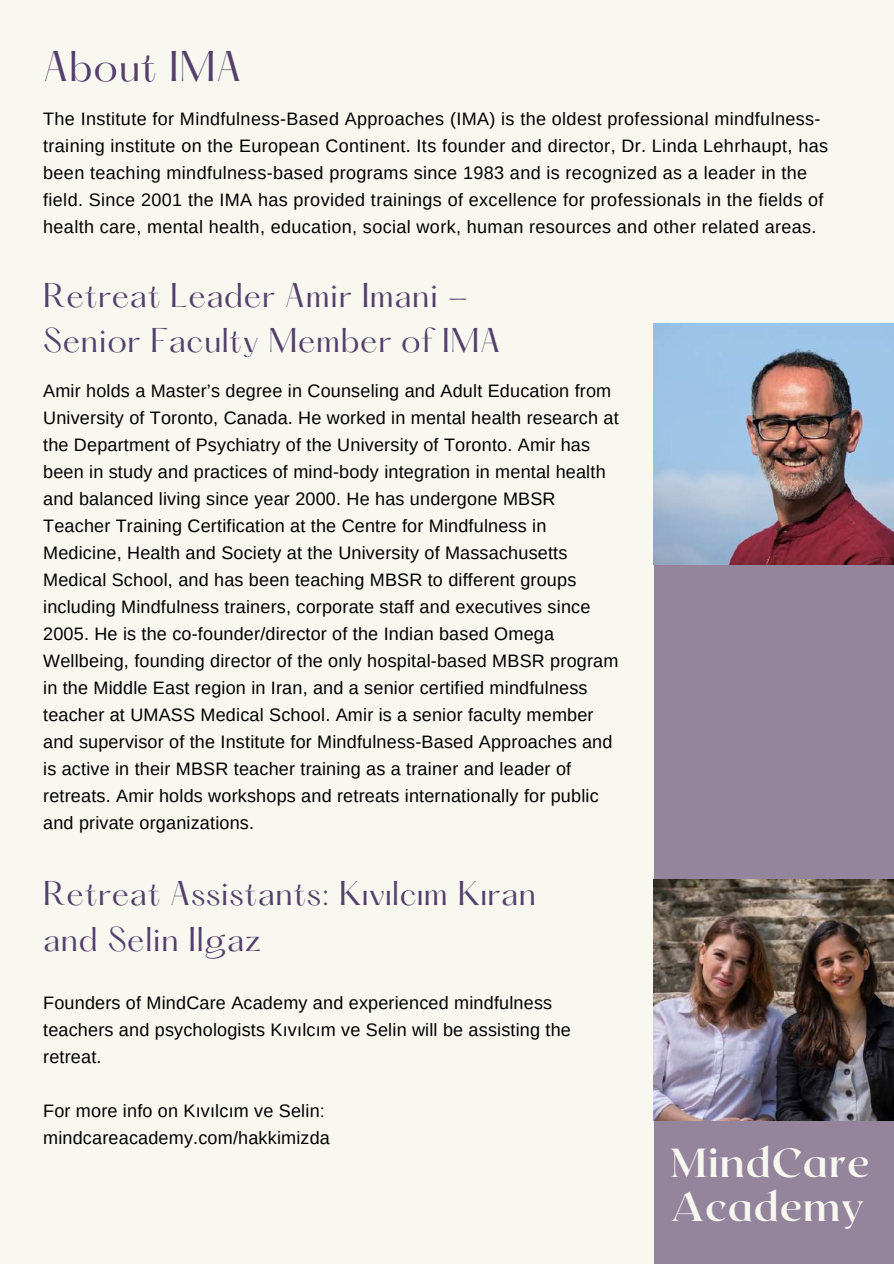
<style>
.page{position:relative;width:894px;height:1264px;background:#fff}
.page>*{position:absolute;margin:0;border:0;box-sizing:border-box;transform-origin:0 0}
.t1{font:700 40.5px/43.8px "Roxborough CF";letter-spacing:.015em;color:#f8f8f1}
.t2{font:37.5px "Hatton";letter-spacing:.02em;color:#553f6c}
.t3{font:30px/45px "Hatton";letter-spacing:.02em;color:#553f6c}
.t4{font:18px/27px "Arimo";letter-spacing:.01em;color:#000}
</style>
<div class="page">
<div style="left:0;top:0;width:893px;height:1263px;background:#f8f8f1"></div>
<div style="left:653px;top:452px;width:240px;height:811px;background:#94849c"></div>
<img style="left:653px;top:324px;width:240px;height:240px">
<img style="left:653px;top:879px;width:240px;height:240px">
<h2 class="t2" style="left:43px;top:49px;width:200px">About IMA</h2>
<p class="t4" style="left:43px;top:105px;width:786px">The Institute for Mindfulness-Based Approaches (IMA) is the oldest professional mindfulness&shy;training institute on the European Continent. Its founder and director, Dr. Linda Lehrhaupt, has been teaching mindfulness-based programs since 1983 and is recognized as a leader in the field. Since 2001 the IMA has provided trainings of excellence for professionals in the fields of health care, mental health, education, social work, human resources and other related areas.</p>
<h3 class="t3" style="left:43px;top:275px;width:458px">Retreat Leader Amir Imani -<br>Senior Faculty Member of IMA</h3>
<p class="t4" style="left:43px;top:377px;width:576px">Amir holds a Master’s degree in Counseling and Adult Education from University of Toronto, Canada. He worked in mental health research at the Department of Psychiatry of the University of Toronto. Amir has been in study and practices of mind-body integration in mental health and balanced living since year 2000. He has undergone MBSR Teacher Training Certification at the Centre for Mindfulness in Medicine, Health and Society at the University of Massachusetts Medical School, and has been teaching MBSR to different groups including Mindfulness trainers, corporate staff and executives since 2005. He is the co-founder/director of the Indian based Omega Wellbeing, founding director of the only hospital-based MBSR program in the Middle East region in Iran, and a senior certified mindfulness teacher at UMASS Medical School. Amir is a senior faculty member and supervisor of the Institute for Mindfulness-Based Approaches and is active in their MBSR teacher training as a trainer and leader of retreats. Amir holds workshops and retreats internationally for public and private organizations.</p>
<h3 class="t3" style="left:43px;top:874px;width:494px">Retreat Assistants: Kıvılcım Kıran and Selin Ilgaz</h3>
<p class="t4" style="left:43px;top:989px;width:529px">Founders of MindCare Academy and experienced mindfulness teachers and psychologists Kıvılcım ve Selin will be assisting the retreat.</p>
<p class="t4" style="left:43px;top:1097px;width:288px">For more info on Kıvılcım ve Selin: mindcareacademy.com/hakkimizda</p>
<h1 class="t1" style="left:670px;top:1138px;width:200px">MindCare<br>Academy</h1>
</div>
